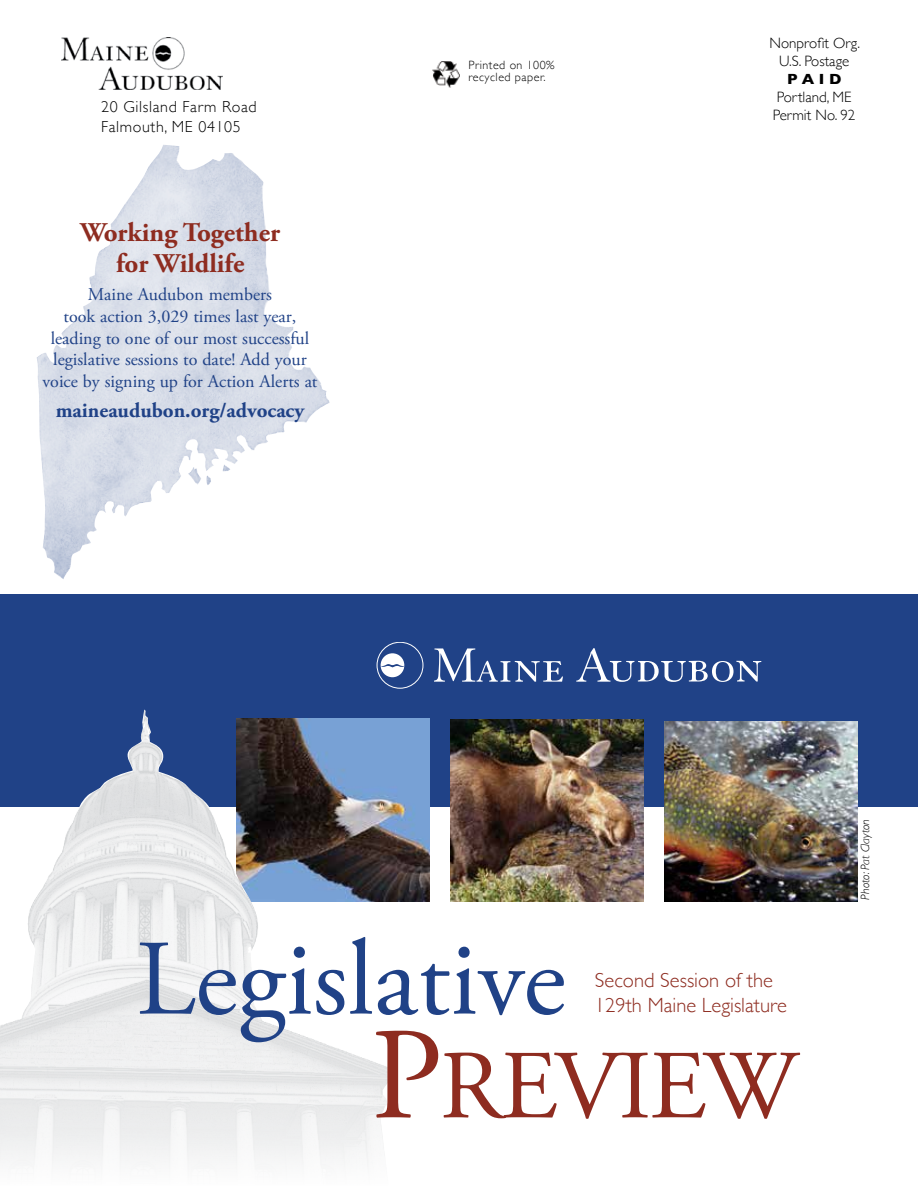
<style>
.page{position:relative;width:918px;height:1188px;background:#fff}
.page>*{position:absolute;margin:0;border:0;box-sizing:border-box;transform-origin:0 0}
.t1{font:107.1px "Adobe Garamond Pro";color:#204287}
.t2{font:97.5px "Adobe Garamond Pro";letter-spacing:-.02em;color:#8e2c20}
.t3{font:700 27px/31.5px "Adobe Garamond Pro";color:#8e2c20;text-align:center}
.t4{font:700 21px "Adobe Garamond Pro";color:#204287}
.t5{font:300 20.55px "Gill Sans";color:#8e2c20}
.t6{font:18px/21.6px "Adobe Garamond Pro";color:#204287;text-align:center}
.t7{font:300 15.9px/19.2px "Gill Sans";letter-spacing:.04em;color:#000}
.t8{font:300 15px/18px "Gill Sans";color:#000;text-align:center}
.t9{font:700 15px "Gill Sans";color:#000}
.t10{font:300 12px/12px "Gill Sans";letter-spacing:.04em;color:#000}
.t11{font:italic 300 12px "Gill Sans";color:#000}
.s1{font-size:130.5px}
</style>
<div class="page">
<div style="left:0;top:594px;width:918px;height:212px;background:#204287"></div>
<img style="left:37px;top:166px;width:208px;height:413px">
<img style="left:62px;top:38px;width:161px;height:52px">
<img style="left:451px;top:719px;width:193px;height:182px">
<img style="left:396px;top:719px;width:34px;height:182px">
<img style="left:0;top:710px;width:396px;height:453px">
<img style="left:665px;top:721px;width:193px;height:180px">
<svg style="left:434px;top:648px;width:129px;height:34px"></svg>
<svg style="left:576px;top:648px;width:185px;height:34px"></svg>
<svg style="left:381px;top:653px;width:23px;height:24px"></svg>
<div style="left:377px;top:642px;width:46px;height:46px;border:1px solid #fff;border-radius:50%"></div>
<img style="left:432px;top:61px;width:27px;height:26px">
<p class="t7" style="left:101px;top:97px;width:157px">20 Gilsland Farm Road<br>Falmouth, ME 04105</p>
<h3 class="t3" style="left:80px;top:217px;width:201px">Working Together for Wildlife</h3>
<p class="t6" style="left:43px;top:285px;width:276px">Maine Audubon members<br>took action 3,029 times last year, leading to one of our most successful legislative sessions to date! Add your voice by signing up for Action Alerts at</p>
<p class="t4" style="left:56px;top:398px;width:250px">maineaudubon.org/advocacy</p>
<p class="t10" style="left:468px;top:59px;width:88px">Printed on 100% recycled paper.</p>
<p class="t8" style="left:770px;top:33px;width:92px">Nonprofit Org.<br>U.S. Postage</p>
<p class="t9" style="left:787px;top:67px;width:56px">P A I D</p>
<p class="t8" style="left:773px;top:87px;width:84px;text-align:left">Portland, ME<br>Permit No. 92</p>
<p class="t11" style="left:858px;top:900px;width:82px;rotate:-90deg">Photo: Pat Clayton</p>
<h1 class="t1" style="left:136px;top:915px;width:431px">Legislative</h1>
<p class="t5" style="left:595px;top:964px;width:179px">Second Session of the</p>
<p class="t5" style="left:595px;top:989px;width:193px">129th Maine Legislature</p>
<h2 class="t2" style="left:371px;top:1028px;width:428px"><span class="s1">P</span>REVIEW</h2>
</div>
